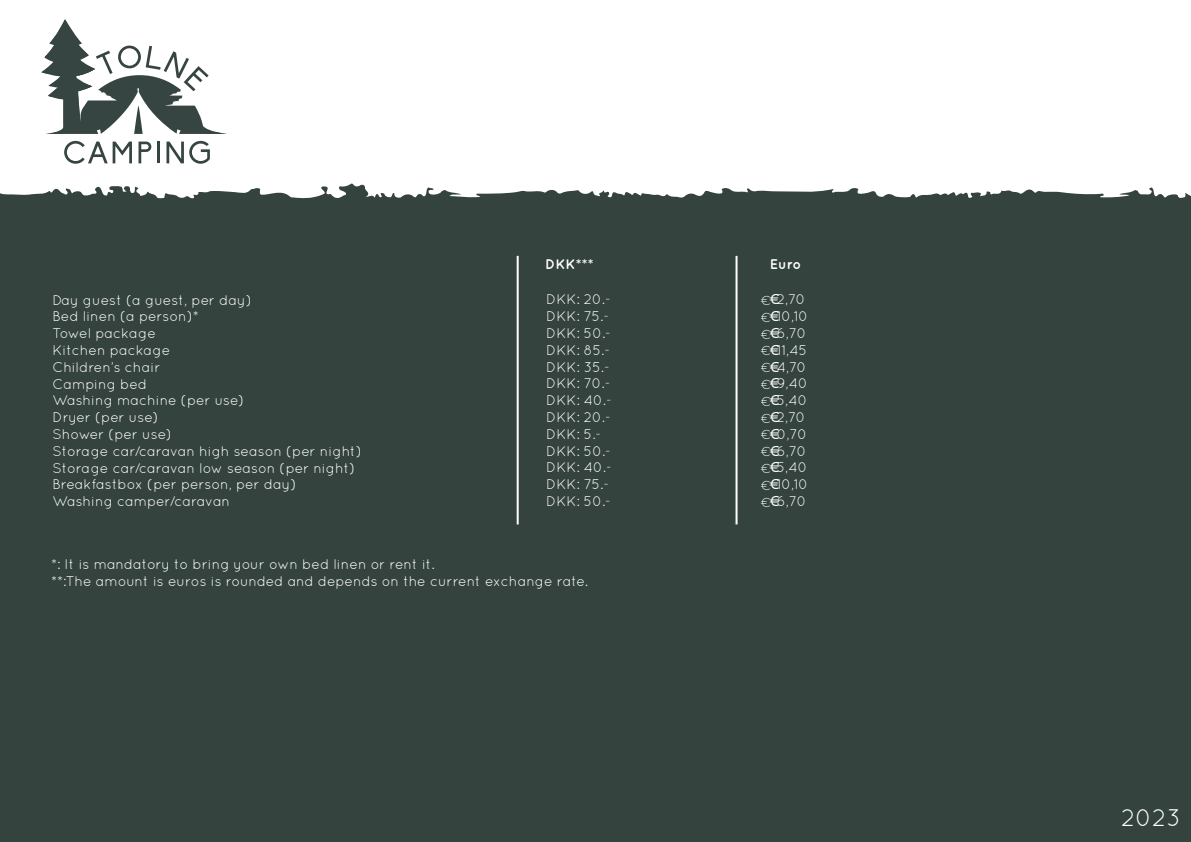
<style>
.page{position:relative;width:1191px;height:842px;background:#34433e}
.page>*{position:absolute;margin:0;border:0;box-sizing:border-box;transform-origin:0 0}
.t1{font:24px "Quicksand";color:#fff}
.t2{font:14px/16.8px "Quicksand";color:#fff}
.t3{font:700 14px "Quicksand";color:#fff}
.s1{font-family:"Arbotek Light Rounded"}
</style>
<div class="page">
<div style="left:0;top:0;width:1191px;height:199px;background:#fff"></div>
<svg style="left:64px;top:141px;width:68px;height:23px"></svg>
<svg style="left:138px;top:142px;width:13px;height:21px"></svg>
<hr style="left:157px;top:142px;width:2px;height:21px;background:#364542">
<svg style="left:166px;top:141px;width:44px;height:23px"></svg>
<svg style="left:41px;top:19px;width:186px;height:115px"></svg>
<hr style="left:517px;top:256px;width:2px;height:268px;background:#fff">
<hr style="left:735px;top:256px;width:2px;height:268px;background:#fff">
<p class="t2" style="left:53px;top:291px;width:311px">Day guest (a guest, per day)<br>Bed linen (a person)*<br>Towel package<br>Kitchen package<br>Children’s chair<br>Camping bed<br>Washing machine (per use)<br>Dryer (per use)<br>Shower (per use)<br>Storage car/caravan high season (per night)<br>Storage car/caravan low season (per night)<br>Breakfastbox (per person, per day)<br>Washing camper/caravan</p>
<p class="t3" style="left:545px;top:256px;width:50px">DKK***</p>
<p class="t3" style="left:770px;top:256px;width:33px">Euro</p>
<p class="t2" style="left:546px;top:291px;width:67px">DKK: 20.-<br>DKK: 75.-<br>DKK: 50.-<br>DKK: 85.-<br>DKK: 35.-<br>DKK: 70.-<br>DKK: 40.-<br>DKK: 20.-<br>DKK: 5.-<br>DKK: 50.-<br>DKK: 40.-<br>DKK: 75.-<br>DKK: 50.-</p>
<p class="t2" style="left:761px;top:291px;width:49px"><span class="s1">€</span>€2,70 <span class="s1">€</span>€10,10 <span class="s1">€</span>€6,70 <span class="s1">€</span>€11,45 <span class="s1">€</span>€4,70 <span class="s1">€</span>€9,40 <span class="s1">€</span>€5,40 <span class="s1">€</span>€2,70 <span class="s1">€</span>€0,70 <span class="s1">€</span>€6,70 <span class="s1">€</span>€5,40 <span class="s1">€</span>€10,10 <span class="s1">€</span>€6,70</p>
<p class="t2" style="left:51px;top:555px;width:538px">*: It is mandatory to bring your own bed linen or rent it.<br>**:The amount is euros is rounded and depends on the current exchange rate.</p>
<h1 class="t1" style="left:1121px;top:804px;width:61px">2023</h1>
</div>
